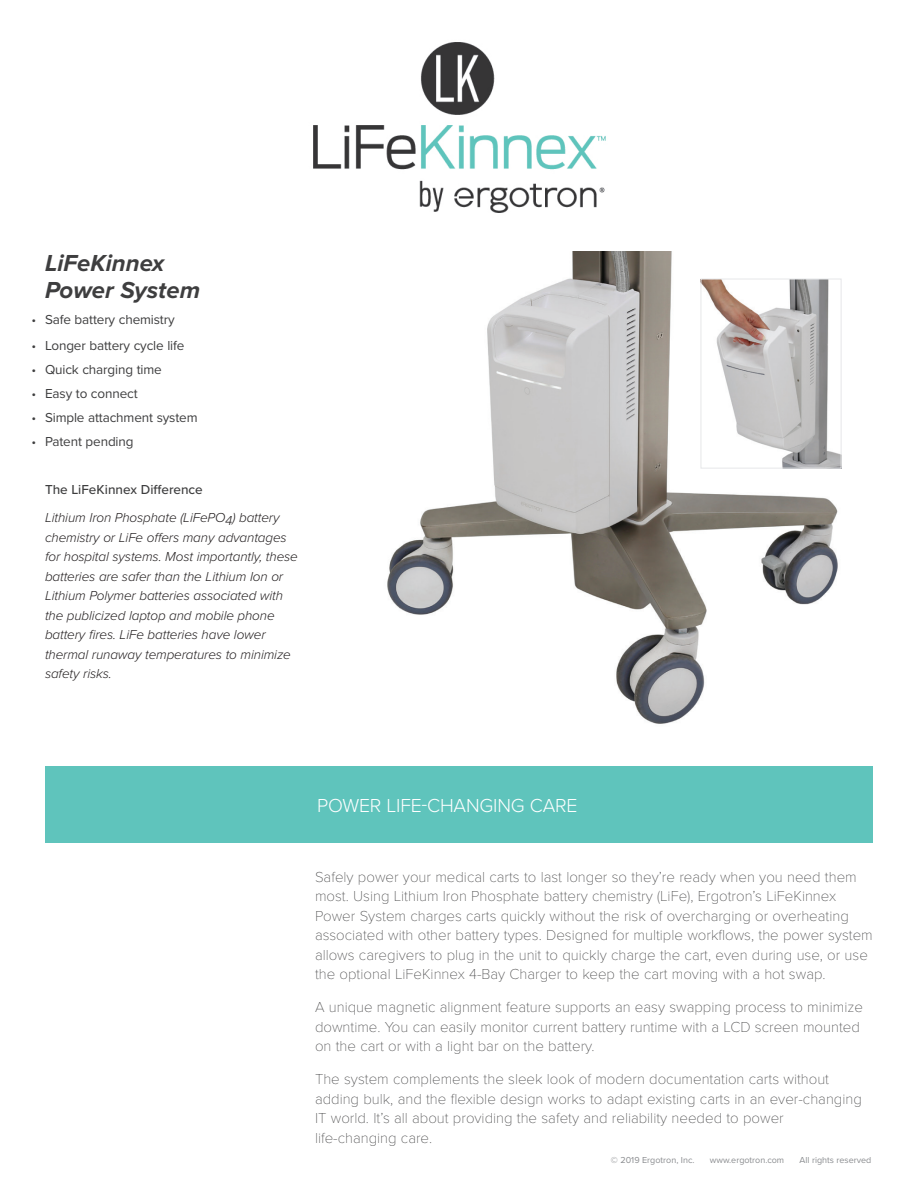
<style>
.page{position:relative;width:918px;height:1188px;background:#fff}
.page>*{position:absolute;margin:0;border:0;box-sizing:border-box;transform-origin:0 0}
.t1{font:italic 700 24px/27px "Proxima Nova";color:#3e3e3f}
.t2{font:300 19.5px "Proxima Nova";letter-spacing:-.01em;color:#fff}
.t3{font:100 15px/19.5px "Proxima Nova T";color:#3e3e3f}
.t4{font:italic 300 13.5px/19.5px "Proxima Nova";letter-spacing:-.01em;color:#231f20}
.t5{font:13.5px "Proxima Nova";letter-spacing:-.01em;color:#3e3e3f}
.t6{font:500 13.5px "Proxima Nova";color:#3e3e3f}
.t7{font:9px "Proxima Nova";color:#8a8c8f}
.s1{font-weight:300}
</style>
<div class="page">
<img style="left:313px;top:42px;width:293px;height:171px">
<img style="left:387px;top:252px;width:454px;height:472px">
<div style="left:45px;top:766px;width:828px;height:77px;background:#5fc4bc"></div>
<img style="left:703px;top:281px;width:137px;height:186px">
<div style="left:701px;top:279px;width:141px;height:190px;border:1px solid #e6e7e9"></div>
<h1 class="t1" style="left:45px;top:250px;width:157px">LiFeKinnex<br>Power System</h1>
<p class="t5" style="left:32px;top:312px;width:145px"><span class="s1">•</span> Safe battery chemistry</p>
<p class="t5" style="left:32px;top:338px;width:154px"><span class="s1">•</span> Longer battery cycle life</p>
<p class="t5" style="left:32px;top:362px;width:132px"><span class="s1">•</span> Quick charging time</p>
<p class="t5" style="left:32px;top:386px;width:108px"><span class="s1">•</span> Easy to connect</p>
<p class="t5" style="left:32px;top:409px;width:168px"><span class="s1">•</span> Simple attachment system</p>
<p class="t5" style="left:32px;top:433px;width:104px"><span class="s1">•</span> Patent pending</p>
<p class="t6" style="left:45px;top:481px;width:159px">The LiFeKinnex Difference</p>
<p class="t4" style="left:45px;top:508px;width:254px">Lithium Iron Phosphate (LiFePO4) battery chemistry or LiFe offers many advantages for hospital systems. Most importantly, these batteries are safer than the Lithium Ion or Lithium Polymer batteries associated with the publicized laptop and mobile phone battery fires. LiFe batteries have lower thermal runaway temperatures to minimize safety risks.</p>
<h2 class="t2" style="left:317px;top:794px;width:262px">POWER LIFE-CHANGING CARE</h2>
<p class="t3" style="left:315px;top:867px;width:559px">Safely power your medical carts to last longer so they’re ready when you need them most. Using Lithium Iron Phosphate battery chemistry (LiFe), Ergotron’s LiFeKinnex Power System charges carts quickly without the risk of overcharging or overheating associated with other battery types. Designed for multiple workflows, the power system allows caregivers to plug in the unit to quickly charge the cart, even during use, or use the optional LiFeKinnex 4-Bay Charger to keep the cart moving with a hot swap.</p>
<p class="t3" style="left:315px;top:998px;width:549px">A unique magnetic alignment feature supports an easy swapping process to minimize downtime. You can easily monitor current battery runtime with a LCD screen mounted on the cart or with a light bar on the battery.</p>
<p class="t3" style="left:315px;top:1070px;width:548px">The system complements the sleek look of modern documentation carts without adding bulk, and the flexible design works to adapt existing carts in an ever-changing IT world. It’s all about providing the safety and reliability needed to power life-changing care.</p>
<p class="t7" style="left:611px;top:1155px;width:85px">© 2019 Ergotron, Inc.</p>
<p class="t7" style="left:710px;top:1155px;width:76px">www.ergotron.com</p>
<p class="t7" style="left:800px;top:1155px;width:73px">All rights reserved</p>
</div>
